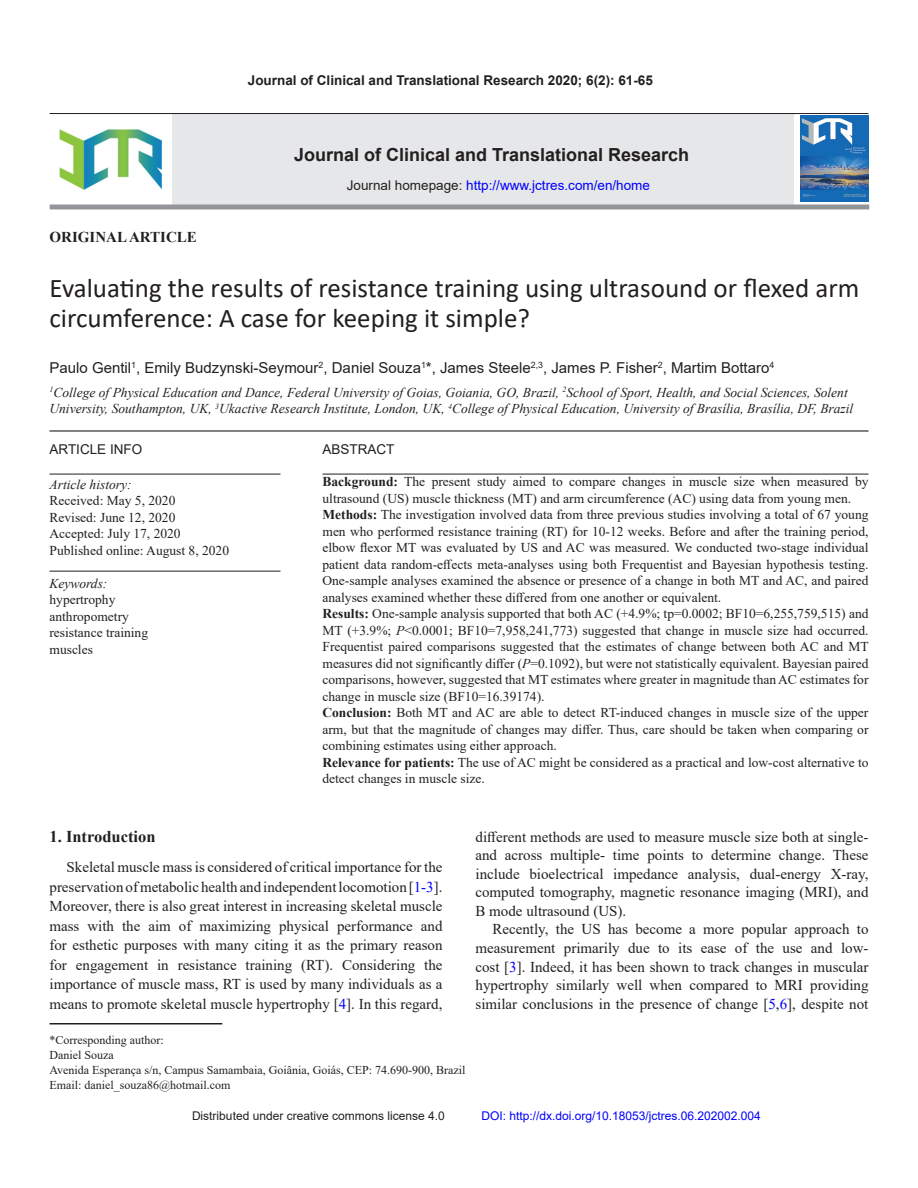
<style>
.page{position:relative;width:918px;height:1188px;background:#fff}
.page>*{position:absolute;margin:0;border:0;box-sizing:border-box;transform-origin:0 0}
.AT{font:27px/30px "Calibri";color:#231f20}
.Journal_Name{font:700 18px "Arial";color:#231f20}
.t1{font:700 16.5px "Times New Roman";color:#231f20}
.TX{font:15px/18.6px "Times New Roman";color:#231f20;text-align:justify}
.AU{font:15px "Arial";color:#231f20}
.AH{font:700 15px "Times New Roman";color:#231f20}
.ABS{font:13.5px/16.5px "Times New Roman";color:#231f20;text-align:justify}
.AFF{font:italic 13.5px/16.5px "Times New Roman";color:#231f20}
.HIS{font:13.5px "Times New Roman";color:#231f20}
.Jun_Name{font:700 13.5px "Arial";color:#231f20}
.KWD{font:13.5px "Times New Roman";color:#231f20}
.Website{font:13.5px "Arial";color:#00f}
.HIS-2{font:italic 13.5px "Times New Roman";color:#231f20}
.ART_INFO{font:13.5px "Arial";color:#231f20}
.KWD_HEAD{font:italic 13.5px "Times New Roman";color:#231f20}
.ABSH{font:13.5px "Arial";color:#231f20}
.ADD{font:12px/15px "Times New Roman";color:#231f20}
.t2{font:12px "Arial";color:#00f}
.t3{font:12px "Arial";color:#231f20}
.s1{color:#231f20}
.s2{font-weight:700}
.s3{font-style:italic}
.s4{color:#00f}
</style>
<div class="page">
<hr style="left:50px;top:430px;width:818px;height:2px;background:#231f20">
<hr style="left:322px;top:474px;width:546px;height:1px;background:#231f20">
<hr style="left:50px;top:1023px;width:172px;height:1px;background:#231f20">
<div style="left:173px;top:113px;width:621px;height:92px;background:#e6e7e9"></div>
<hr style="left:50px;top:113px;width:818px;height:1px;background:#231f20">
<hr style="left:50px;top:205px;width:819px;height:4px;background:#939598">
<img style="left:60px;top:129px;width:102px;height:61px">
<img style="left:800px;top:115px;width:68px;height:87px">
<hr style="left:50px;top:474px;width:230px;height:1px;background:#231f20">
<hr style="left:50px;top:571px;width:230px;height:1px;background:#231f20">
<p class="Jun_Name" style="left:248px;top:70px;width:407px">Journal of Clinical and Translational Research 2020; 6(2): 61-65</p>
<p class="Journal_Name" style="left:294px;top:142px;width:397px">Journal of Clinical and Translational Research</p>
<p class="Website" style="left:347px;top:175px;width:305px"><span class="s1">Journal homepage:</span> http://www.jctres.com/en/home</p>
<p class="AH" style="left:50px;top:226px;width:149px">ORIGINAL ARTICLE</p>
<p class="AT" style="left:50px;top:272px;width:811px">Evaluating the results of resistance training using ultrasound or flexed arm circumference: A case for keeping it simple?</p>
<p class="AU" style="left:50px;top:357px;width:726px">Paulo Gentil<sup>1</sup>, Emily Budzynski-Seymour<sup>2</sup>, Daniel Souza<sup>1</sup>*, James Steele<sup>2,3</sup>, James P. Fisher<sup>2</sup>, Martim Bottaro<sup>4</sup></p>
<p class="AFF" style="left:50px;top:384px;width:805px"><sup>1</sup>College of Physical Education and Dance, Federal University of Goias, Goiania, GO, Brazil, <sup>2</sup>School of Sport, Health, and Social Sciences, Solent<br>University, Southampton, UK, <sup>3</sup>Ukactive Research Institute, London, UK, <sup>4</sup>College of Physical Education, University of Brasília, Brasília, DF, Brazil</p>
<p class="ABSH" style="left:322px;top:440px;width:74px">ABSTRACT</p>
<p class="ABS" style="left:322px;top:473px;width:548px"><span class="s2">Background:</span> The present study aimed to compare changes in muscle size when measured by ultrasound (US) muscle thickness (MT) and arm circumference (AC) using data from young men.</p>
<p class="ABS" style="left:322px;top:506px;width:548px"><span class="s2">Methods:</span> The investigation involved data from three previous studies involving a total of 67 young men who performed resistance training (RT) for 10-12 weeks. Before and after the training period, elbow flexor MT was evaluated by US and AC was measured. We conducted two-stage individual patient data random-effects meta-analyses using both Frequentist and Bayesian hypothesis testing.<br>One-sample analyses examined the absence or presence of a change in both MT and AC, and paired analyses examined whether these differed from one another or equivalent.</p>
<p class="ABS" style="left:322px;top:605px;width:548px"><span class="s2">Results:</span> One-sample analysis supported that both AC (+4.9%; tp=0.0002; BF10=6,255,759,515) and MT (+3.9%; <span class="s3">P</span>&lt;0.0001; BF10=7,958,241,773) suggested that change in muscle size had occurred.<br>Frequentist paired comparisons suggested that the estimates of change between both AC and MT measures did not significantly differ (<span class="s3">P</span>=0.1092), but were not statistically equivalent. Bayesian paired comparisons, however, suggested that MT estimates where greater in magnitude than AC estimates for change in muscle size (BF10=16.39174).</p>
<p class="ABS" style="left:322px;top:704px;width:547px"><span class="s2">Conclusion:</span> Both MT and AC are able to detect RT-induced changes in muscle size of the upper arm, but that the magnitude of changes may differ. Thus, care should be taken when comparing or combining estimates using either approach.</p>
<p class="ABS" style="left:322px;top:754px;width:548px"><span class="s2">Relevance for patients:</span> The use of AC might be considered as a practical and low-cost alternative to detect changes in muscle size.</p>
<p class="ART_INFO" style="left:50px;top:440px;width:94px">ARTICLE INFO</p>
<p class="HIS-2" style="left:50px;top:475px;width:84px">Article history:</p>
<p class="HIS" style="left:50px;top:491px;width:127px">Received: May 5, 2020</p>
<p class="HIS" style="left:50px;top:508px;width:127px">Revised: June 12, 2020</p>
<p class="HIS" style="left:50px;top:524px;width:133px">Accepted: July 17, 2020</p>
<p class="HIS" style="left:50px;top:541px;width:181px">Published online: August 8, 2020</p>
<p class="KWD_HEAD" style="left:50px;top:574px;width:59px">Keywords:</p>
<p class="KWD" style="left:50px;top:590px;width:67px">hypertrophy</p>
<p class="KWD" style="left:50px;top:607px;width:81px">anthropometry</p>
<p class="KWD" style="left:50px;top:623px;width:100px">resistance training</p>
<p class="KWD" style="left:50px;top:640px;width:45px">muscles</p>
<h1 class="t1" style="left:50px;top:825px;width:108px">1. Introduction</h1>
<p class="TX" style="left:50px;top:857px;width:395px;line-height:19.5px;text-indent:17px">Skeletal muscle mass is considered of critical importance for the preservation of metabolic health and independent locomotion [<span class="s4">1-3</span>].<br>Moreover, there is also great interest in increasing skeletal muscle mass with the aim of maximizing physical performance and for esthetic purposes with many citing it as the primary reason for engagement in resistance training (RT). Considering the importance of muscle mass, RT is used by many individuals as a means to promote skeletal muscle hypertrophy [<span class="s4">4</span>]. In this regard,</p>
<p class="ADD" style="left:50px;top:1032px;width:418px">*Corresponding author:<br>Daniel Souza<br>Avenida Esperança s/n, Campus Samambaia, Goiânia, Goiás, CEP: 74.690-900, Brazil Email: daniel_souza86@hotmail.com</p>
<p class="TX" style="left:476px;top:827px;width:395px">different methods are used to measure muscle size both at single&shy;and across multiple- time points to determine change. These include bioelectrical impedance analysis, dual-energy X-ray, computed tomography, magnetic resonance imaging (MRI), and B mode ultrasound (US).</p>
<p class="TX" style="left:476px;top:920px;width:395px;text-indent:17px">Recently, the US has become a more popular approach to measurement primarily due to its ease of the use and low&shy;cost [<span class="s4">3</span>]. Indeed, it has been shown to track changes in muscular hypertrophy similarly well when compared to MRI providing similar conclusions in the presence of change [<span class="s4">5</span>,<span class="s4">6</span>], despite not</p>
<p class="t3" style="left:192px;top:1108px;width:254px">Distributed under creative commons license 4.0</p>
<p class="t2" style="left:482px;top:1108px;width:281px">DOI: http://dx.doi.org/10.18053/jctres.06.202002.004</p>
</div>
